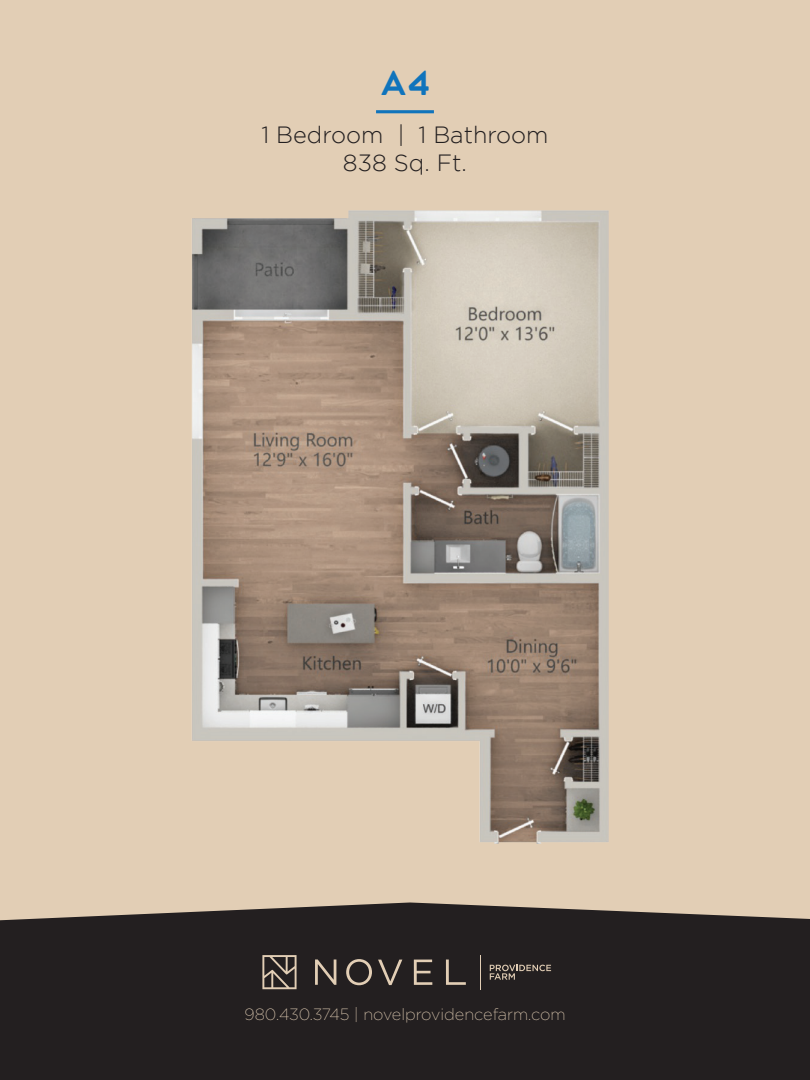
<style>
.page{position:relative;width:810px;height:1080px;background:#e2ceb5}
.page>*{position:absolute;margin:0;border:0;box-sizing:border-box;transform-origin:0 0}
.t1{font:35px "Mrs Onion";color:#1074bc}
.t2{font:300 23.5px "Gotham";color:#231f20}
.t3{font:200 16.25px "Gotham";color:#e2ceb5}
</style>
<div class="page">
<div style="left:0;top:902px;width:810px;height:178px;background:#231f20"></div>
<hr style="left:376px;top:110px;width:58px;height:3px;background:#1074bc">
<svg style="left:490px;top:965px;width:61px;height:15px"></svg>
<hr style="left:480px;top:955px;width:1px;height:34px;background:#e2ceb5">
<svg style="left:315px;top:959px;width:21px;height:26px"></svg>
<svg style="left:346px;top:959px;width:26px;height:26px"></svg>
<svg style="left:378px;top:960px;width:24px;height:25px"></svg>
<svg style="left:414px;top:960px;width:18px;height:25px"></svg>
<svg style="left:446px;top:960px;width:20px;height:25px"></svg>
<svg style="left:262px;top:955px;width:35px;height:34px"></svg>
<img style="left:191px;top:210px;width:418px;height:634px">
<p class="t1" style="left:379px;top:63px;width:53px">A4</p>
<p class="t2" style="left:261px;top:122px;width:289px">1 Bedroom | 1 Bathroom</p>
<p class="t2" style="left:343px;top:150px;width:126px">838 Sq. Ft.</p>
<p class="t3" style="left:244px;top:1004px;width:323px">980.430.3745 | novelprovidencefarm.com</p>
</div>
